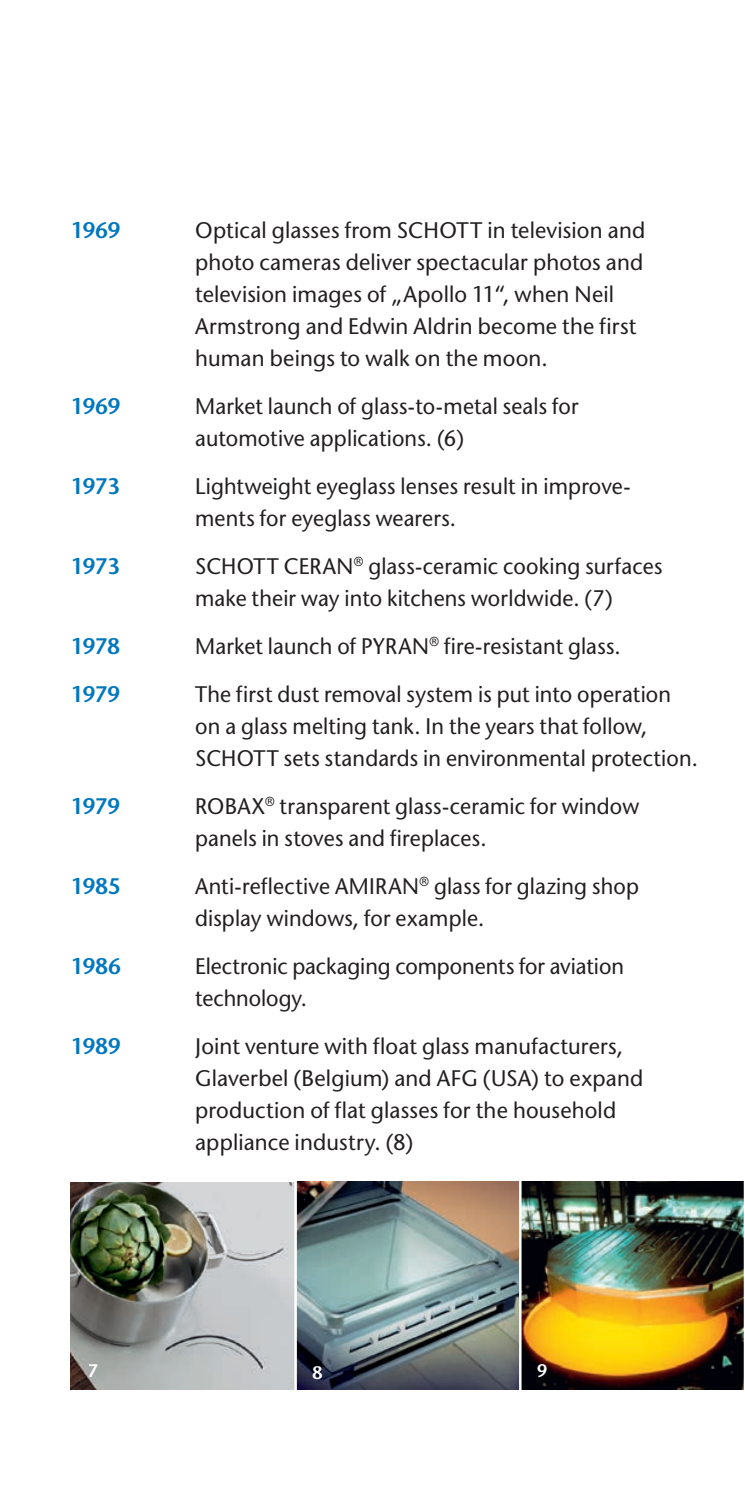
<style>
.page{position:relative;width:745px;height:1489px;background:#fff}
.page>*{position:absolute;margin:0;border:0;box-sizing:border-box;transform-origin:0 0}
.t1{font:500 22.5px/32px "Stone Sans Std";letter-spacing:.005em;color:#231f20;scale:.96 1}
.t2{font:500 22.5px/32px "Stone Sans Std";letter-spacing:.005em;color:#231f20}
.t3{font:600 22.5px/48px "Stone Sans Std";letter-spacing:-.005em;color:#0077c0;scale:.96 1}
.t4{font:600 18px "Stone Sans Std";color:#fff;scale:.96 1}
</style>
<div class="page">
<img style="left:71px;top:1181px;width:672px;height:208px">
<hr style="left:294px;top:1165px;width:3px;height:227px;background:#fff">
<hr style="left:518px;top:1165px;width:3px;height:227px;background:#fff">
<p class="t3" style="left:71px;top:206px;width:53px">1969</p>
<p class="t3" style="left:71px;top:382px;width:53px">1969</p>
<p class="t3" style="left:71px;top:462px;width:53px">1973</p>
<p class="t3" style="left:71px;top:542px;width:53px">1973</p>
<p class="t3" style="left:71px;top:622px;width:53px">1978<br>1979</p>
<p class="t3" style="left:71px;top:782px;width:53px">1979</p>
<p class="t3" style="left:71px;top:862px;width:53px">1985</p>
<p class="t3" style="left:71px;top:942px;width:54px">1986</p>
<p class="t3" style="left:71px;top:1022px;width:53px">1989</p>
<p class="t2" style="left:195px;top:214px;width:451px">Optical glasses from SCHOTT in television and photo cameras deliver spectacular photos and television images of „Apollo 11“, when Neil Armstrong and Edwin Aldrin become the first human beings to walk on the moon.</p>
<p class="t1" style="left:195px;top:390px;width:400px">Market launch of glass-to-metal seals for automotive applications. (6)</p>
<p class="t1" style="left:195px;top:470px;width:455px">Lightweight eyeglass lenses result in improve&shy;ments for eyeglass wearers.</p>
<p class="t1" style="left:195px;top:550px;width:488px">SCHOTT CERAN<sup>®</sup> glass-ceramic cooking surfaces make their way into kitchens worldwide. (7)</p>
<p class="t1" style="left:195px;top:622px;width:497px;line-height:48px">Market launch of PYRAN<sup>®</sup> fire-resistant glass.<br>The first dust removal system is put into operation</p>
<p class="t1" style="left:195px;top:710px;width:525px">on a glass melting tank. In the years that follow,<br>SCHOTT sets standards in environmental protection.</p>
<p class="t1" style="left:195px;top:790px;width:464px">ROBAX<sup>®</sup> transparent glass-ceramic for window panels in stoves and fireplaces.</p>
<p class="t1" style="left:195px;top:870px;width:463px">Anti-reflective AMIRAN<sup>®</sup> glass for glazing shop display windows, for example.</p>
<p class="t1" style="left:195px;top:950px;width:448px">Electronic packaging components for aviation technology.</p>
<p class="t2" style="left:195px;top:1030px;width:449px">Joint venture with float glass manufacturers, Glaverbel (Belgium) and AFG (USA) to expand production of flat glasses for the household appliance industry. (8)</p>
<p class="t4" style="left:88px;top:1359px;width:12px">7</p>
<p class="t4" style="left:312px;top:1361px;width:12px">8</p>
<p class="t4" style="left:537px;top:1359px;width:12px">9</p>
</div>
